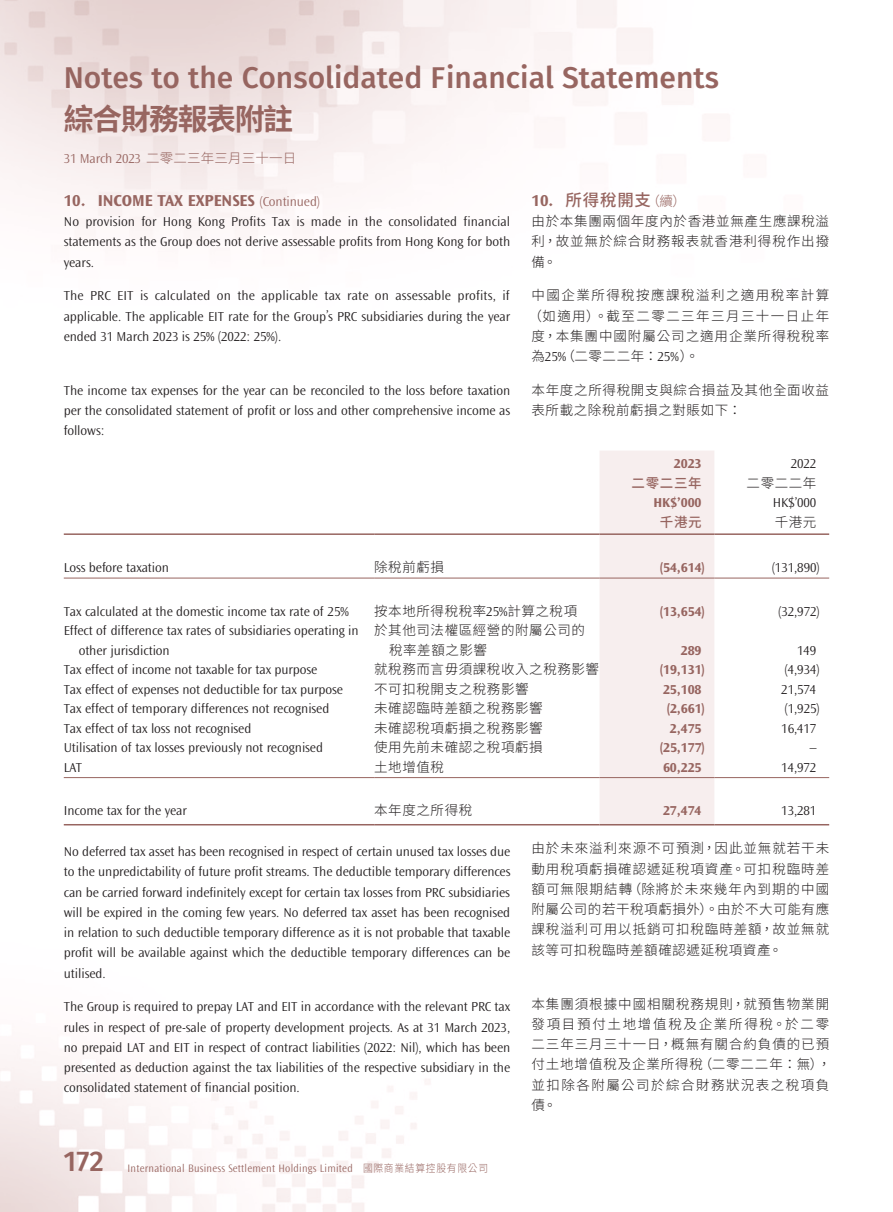
<style>
.page{position:relative;width:893px;height:1212px;background:#fff}
.page>*{position:absolute;margin:0;border:0;box-sizing:border-box;transform-origin:0 0}
.t1{font:500 30px "Fira Sans";color:#976560}
.t2{font:700 30px "Source Han Sans TC";letter-spacing:-.05em;color:#976560}
.t3{font:500 28.5px "Fira Sans";color:#976560}
.Heading_1{font:700 16.5px "Ocean Sans Std";letter-spacing:-.005em;color:#976560}
.C_Heading_1{font:500 16.5px "Source Han Sans TC";letter-spacing:.045em;color:#976560}
.Body_Text{font:300 13.5px/20.2px "Ocean Sans Std";letter-spacing:-.005em;color:#231f20;text-align:justify}
.C_Body_Text{font:300 13.5px/20.2px "Source Han Sans TC";letter-spacing:.07em;color:#231f20;text-align:justify}
.Body_Text-2{font:300 13.5px/19.5px "Source Han Sans TC";letter-spacing:.045em;color:#231f20}
.Body_Text-3{font:700 13.5px "Ocean Sans Std";letter-spacing:-.005em;color:#976560}
.C_Body_Text-2{font:300 13.5px/20.2px "Source Han Sans TC";letter-spacing:.05em;color:#231f20}
.t4{font:300 13.5px "Ocean Sans Std";letter-spacing:-.01em;color:#976560}
.Body_Text-4{font:500 13.5px "Source Han Sans TC";letter-spacing:.045em;color:#976560}
.t5{font:300 11.25px "Ocean Sans Std";letter-spacing:.025em;color:#976560;scale:.93 1}
.s1{font-family:"Source Han Sans TC"}
.s2{font-weight:300;font-size:13.5px}
.s3{font-family:"Ocean Sans Std";font-weight:700}
.s4{font-family:"Ocean Sans Std"}
.s5{font-family:"Source Han Sans TC";font-size:10.5px}
</style>
<div class="page">
<div style="left:600px;top:450px;width:114px;height:374px;background:#f7eeee"></div>
<hr style="left:64px;top:533px;width:310px;height:2px;background:#976560">
<hr style="left:374px;top:533px;width:226px;height:2px;background:#976560">
<hr style="left:600px;top:533px;width:114px;height:2px;background:#976560">
<hr style="left:714px;top:533px;width:115px;height:2px;background:#976560">
<hr style="left:64px;top:578px;width:310px;height:1px;background:#976560">
<hr style="left:374px;top:578px;width:226px;height:1px;background:#976560">
<hr style="left:600px;top:578px;width:114px;height:1px;background:#976560">
<hr style="left:714px;top:578px;width:115px;height:1px;background:#976560">
<hr style="left:64px;top:777px;width:310px;height:1px;background:#976560">
<hr style="left:374px;top:777px;width:226px;height:1px;background:#976560">
<hr style="left:600px;top:777px;width:114px;height:1px;background:#976560">
<hr style="left:714px;top:777px;width:115px;height:1px;background:#976560">
<hr style="left:64px;top:824px;width:310px;height:1px;background:#976560">
<hr style="left:374px;top:824px;width:226px;height:1px;background:#976560">
<hr style="left:600px;top:824px;width:114px;height:1px;background:#976560">
<hr style="left:714px;top:824px;width:115px;height:1px;background:#976560">
<h1 class="t1" style="left:64px;top:56px;width:657px">Notes to the Consolidated Financial Statements</h1>
<h1 class="t2" style="left:64px;top:102px;width:231px">綜合財務報表附註</h1>
<p class="t4" style="left:64px;top:151px;width:234px">31 March 2023 <span class="s1">二零二三年三月三十一日</span></p>
<p class="Heading_1" style="left:64px;top:191px;width:258px">10. INCOME TAX EXPENSES <span class="s2">(Continued)</span></p>
<p class="Body_Text" style="left:64px;top:212px;width:448px">No provision for Hong Kong Profits Tax is made in the consolidated financial statements as the Group does not derive assessable profits from Hong Kong for both years.</p>
<p class="Body_Text" style="left:64px;top:286px;width:448px">The PRC EIT is calculated on the applicable tax rate on assessable profits, if applicable. The applicable EIT rate for the Group’s PRC subsidiaries during the year ended 31 March 2023 is 25% (2022: 25%).</p>
<p class="Body_Text" style="left:64px;top:380px;width:448px">The income tax expenses for the year can be reconciled to the loss before taxation per the consolidated statement of profit or loss and other comprehensive income as follows:</p>
<p class="C_Heading_1" style="left:531px;top:191px;width:156px"><span class="s3">10.</span> 所得稅開支<span class="s2">（續）</span></p>
<p class="C_Body_Text" style="left:531px;top:211px;width:299px">由於本集團兩個年度內於香港並無產生應課稅溢利，故並無於綜合財務報表就香港利得稅作出撥備。</p>
<p class="C_Body_Text" style="left:529px;top:286px;width:302px">中國企業所得稅按應課稅溢利之適用稅率計算（如適用）。截至二零二三年三月三十一日止年度，本集團中國附屬公司之適用企業所得稅稅率為<span class="s4">25%</span>（二零二二年：<span class="s4">25%</span>）。</p>
<p class="C_Body_Text-2" style="left:531px;top:380px;width:299px">本年度之所得稅開支與綜合損益及其他全面收益表所載之除稅前虧損之對賬如下：</p>
<p class="Body_Text-3" style="left:674px;top:456px;width:29px">2023</p>
<p class="Body_Text" style="left:791px;top:454px;width:27px">2022</p>
<p class="Body_Text-4" style="left:632px;top:475px;width:71px">二零二三年</p>
<p class="Body_Text-2" style="left:747px;top:473px;width:71px">二零二二年</p>
<p class="Body_Text-3" style="left:653px;top:495px;width:50px">HK$’000</p>
<p class="Body_Text" style="left:773px;top:493px;width:45px">HK$’000</p>
<p class="Body_Text-4" style="left:660px;top:514px;width:43px">千港元</p>
<p class="Body_Text-2" style="left:775px;top:512px;width:43px">千港元</p>
<p class="Body_Text" style="left:64px;top:558px;width:107px">Loss before taxation</p>
<p class="Body_Text-2" style="left:374px;top:558px;width:71px">除稅前虧損</p>
<p class="Body_Text-3" style="left:660px;top:560px;width:47px">(54,614)</p>
<p class="Body_Text" style="left:772px;top:558px;width:49px">(131,890)</p>
<p class="Body_Text" style="left:64px;top:601px;width:286px">Tax calculated at the domestic income tax rate of 25%</p>
<p class="Body_Text-2" style="left:374px;top:601px;width:205px">按本地所得稅稅率<span class="s4">25%</span>計算之稅項</p>
<p class="Body_Text-3" style="left:660px;top:604px;width:47px">(13,654)</p>
<p class="Body_Text" style="left:778px;top:601px;width:43px">(32,972)</p>
<p class="Body_Text" style="left:79px;top:621px;width:281px;line-height:19.5px;text-indent:-15px">Effect of difference tax rates of subsidiaries operating in other jurisdiction</p>
<p class="Body_Text-2" style="left:389px;top:621px;width:197px;text-indent:-15px">於其他司法權區經營的附屬公司的稅率差額之影響</p>
<p class="Body_Text-3" style="left:681px;top:643px;width:22px">289</p>
<p class="Body_Text" style="left:797px;top:640px;width:21px">149</p>
<p class="Body_Text" style="left:64px;top:660px;width:255px">Tax effect of income not taxable for tax purpose</p>
<p class="Body_Text-2" style="left:374px;top:660px;width:226px">就稅務而言毋須課稅收入之稅務影響</p>
<p class="Body_Text-3" style="left:660px;top:662px;width:47px">(19,131)</p>
<p class="Body_Text" style="left:785px;top:660px;width:37px">(4,934)</p>
<p class="Body_Text" style="left:64px;top:679px;width:281px">Tax effect of expenses not deductible for tax purpose</p>
<p class="Body_Text-2" style="left:374px;top:679px;width:156px">不可扣稅開支之稅務影響</p>
<p class="Body_Text-3" style="left:663px;top:682px;width:40px">25,108</p>
<p class="Body_Text" style="left:781px;top:679px;width:37px">21,574</p>
<p class="Body_Text" style="left:64px;top:699px;width:267px">Tax effect of temporary differences not recognised</p>
<p class="Body_Text-2" style="left:374px;top:699px;width:170px">未確認臨時差額之稅務影響</p>
<p class="Body_Text-3" style="left:667px;top:701px;width:40px">(2,661)</p>
<p class="Body_Text" style="left:785px;top:699px;width:37px">(1,925)</p>
<p class="Body_Text" style="left:64px;top:718px;width:189px">Tax effect of tax loss not recognised</p>
<p class="Body_Text-2" style="left:374px;top:718px;width:170px">未確認稅項虧損之稅務影響</p>
<p class="Body_Text-3" style="left:670px;top:721px;width:33px">2,475</p>
<p class="Body_Text" style="left:781px;top:718px;width:37px">16,417</p>
<p class="Body_Text" style="left:64px;top:738px;width:261px">Utilisation of tax losses previously not recognised</p>
<p class="Body_Text-2" style="left:374px;top:738px;width:170px">使用先前未確認之稅項虧損</p>
<p class="Body_Text-3" style="left:660px;top:740px;width:47px">(25,177)</p>
<p class="Body_Text" style="left:810px;top:738px;width:8px">–</p>
<p class="Body_Text" style="left:64px;top:757px;width:20px">LAT</p>
<p class="Body_Text-2" style="left:374px;top:757px;width:71px">土地增值稅</p>
<p class="Body_Text-3" style="left:663px;top:760px;width:40px">60,225</p>
<p class="Body_Text" style="left:781px;top:757px;width:37px">14,972</p>
<p class="Body_Text" style="left:64px;top:801px;width:125px">Income tax for the year</p>
<p class="Body_Text-2" style="left:374px;top:801px;width:100px">本年度之所得稅</p>
<p class="Body_Text-3" style="left:663px;top:803px;width:40px">27,474</p>
<p class="Body_Text" style="left:781px;top:801px;width:37px">13,281</p>
<p class="Body_Text" style="left:64px;top:841px;width:448px">No deferred tax asset has been recognised in respect of certain unused tax losses due to the unpredictability of future profit streams. The deductible temporary differences can be carried forward indefinitely except for certain tax losses from PRC subsidiaries will be expired in the coming few years. No deferred tax asset has been recognised in relation to such deductible temporary difference as it is not probable that taxable profit will be available against which the deductible temporary differences can be utilised.</p>
<p class="Body_Text" style="left:64px;top:997px;width:448px">The Group is required to prepay LAT and EIT in accordance with the relevant PRC tax rules in respect of pre-sale of property development projects. As at 31 March 2023, no prepaid LAT and EIT in respect of contract liabilities (2022: Nil), which has been presented as deduction against the tax liabilities of the respective subsidiary in the consolidated statement of financial position.</p>
<p class="C_Body_Text" style="left:531px;top:839px;width:299px">由於未來溢利來源不可預測，因此並無就若干未動用稅項虧損確認遞延稅項資產。可扣稅臨時差額可無限期結轉（除將於未來幾年內到期的中國附屬公司的若干稅項虧損外）。由於不大可能有應課稅溢利可用以抵銷可扣稅臨時差額，故並無就該等可扣稅臨時差額確認遞延稅項資產。</p>
<p class="C_Body_Text" style="left:531px;top:994px;width:301px;text-align:left">本集團須根據中國相關稅務規則，就預售物業開發項目預付土地增值稅及企業所得稅。於二零二三年三月三十一日，概無有關合約負債的已預付土地增值稅及企業所得稅（二零二二年：無），並扣除各附屬公司於綜合財務狀況表之稅項負債。</p>
<h2 class="t3" style="left:64px;top:1141px;width:42px">172</h2>
<p class="t5" style="left:127px;top:1162px;width:389px">International Business Settlement Holdings Limited<span class="s5">　國際商業結算控股有限公司</span></p>
</div>
